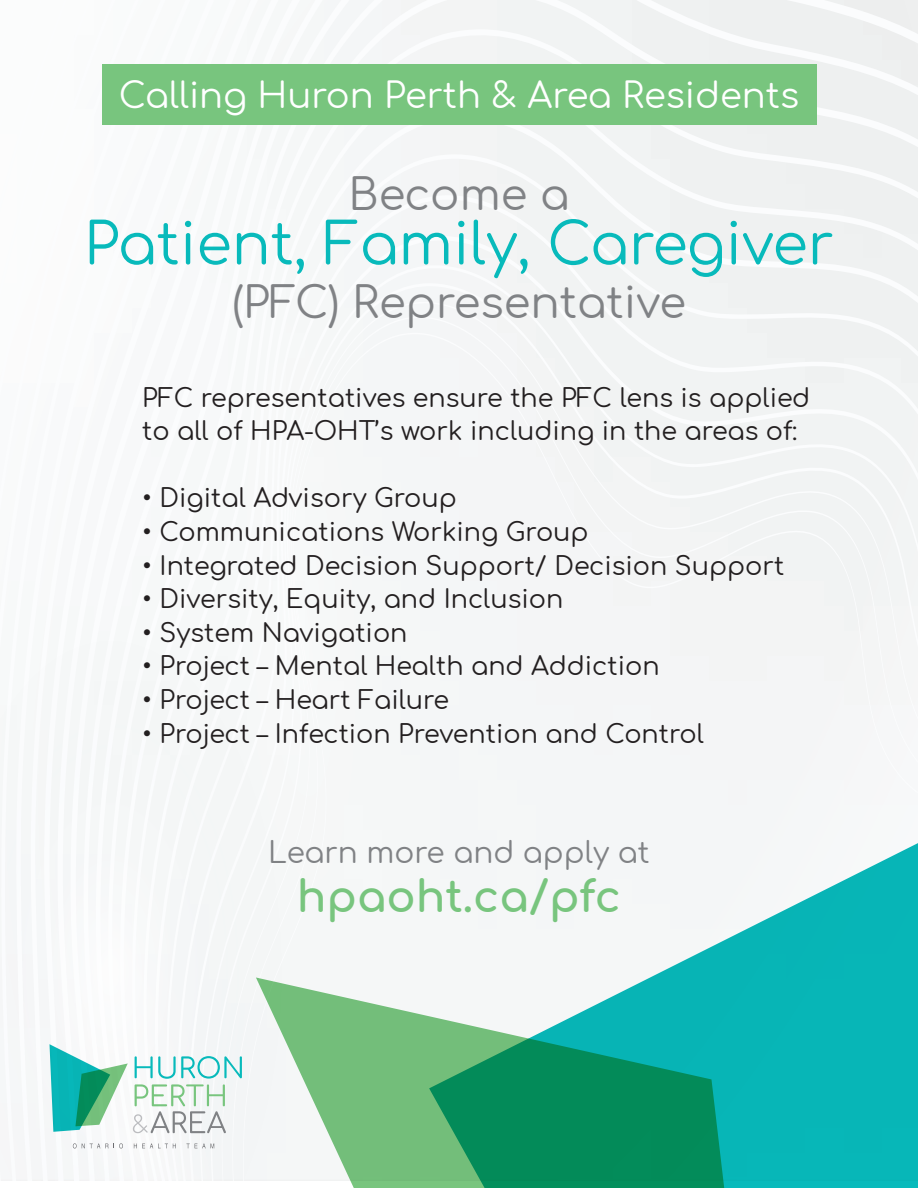
<style>
.page{position:relative;width:918px;height:1188px;background:#fff}
.page>*{position:absolute;margin:0;border:0;box-sizing:border-box;transform-origin:0 0}
.t1{font:57.6px "Comfortaa";color:#08babb}
.t2{font:700 43.5px "Comfortaa";color:#78c57e}
.t3{font:43.35px "Comfortaa";color:#808285}
.t4{font:35.4px "Comfortaa";color:#fff}
.t5{font:29.55px "Comfortaa";color:#808285}
.t6{font:25.5px/33.6px "Comfortaa";color:#231f20}
</style>
<div class="page">
<svg style="left:427px;top:29px;width:491px;height:42px;fill:#f0f2f2"></svg>
<svg style="left:427px;top:112px;width:491px;height:42px;fill:#f1f3f3"></svg>
<svg style="left:427px;top:154px;width:491px;height:41px;fill:#f1f3f3"></svg>
<svg style="left:427px;top:195px;width:491px;height:41px;fill:#f1f3f3"></svg>
<svg style="left:427px;top:236px;width:491px;height:29px;fill:#f1f3f3"></svg>
<div style="left:427px;top:331px;width:491px;height:492px;background:#f4f5f6"></div>
<div style="left:281px;top:0;width:146px;height:978px;background:#f5f7f7"></div>
<svg style="left:281px;top:505px;width:41px;height:246px"></svg>
<div style="left:0;top:640px;width:281px;height:541px;background:#f6f7f7"></div>
<svg style="left:440px;top:823px;width:478px;height:365px;fill:#f4f6f7"></svg>
<svg style="left:256px;top:978px;width:516px;height:210px"></svg>
<svg style="left:73px;top:1143px;width:50px;height:6px"></svg>
<svg style="left:134px;top:1144px;width:42px;height:4px"></svg>
<svg style="left:187px;top:1144px;width:27px;height:4px"></svg>
<svg style="left:50px;top:1044px;width:192px;height:89px"></svg>
<div style="left:102px;top:64px;width:714px;height:61px;background:#78c57e"></div>
<h3 class="t4" style="left:119px;top:63px;width:682px">Calling Huron Perth &amp; Area Residents</h3>
<h3 class="t3" style="left:349px;top:155px;width:222px">Become a</h3>
<h1 class="t1" style="left:84px;top:192px;width:752px">Patient, Family, Caregiver</h1>
<h3 class="t3" style="left:232px;top:263px;width:455px">(PFC) Representative</h3>
<p class="t6" style="left:142px;top:377px;width:670px">PFC representatives ensure the PFC lens is applied to all of HPA-OHT’s work including in the areas of:</p>
<p class="t6" style="left:142px;top:478px;width:316px">• Digital Advisory Group</p>
<p class="t6" style="left:142px;top:511px;width:448px">• Communications Working Group</p>
<p class="t6" style="left:142px;top:545px;width:644px">• Integrated Decision Support/ Decision Support</p>
<p class="t6" style="left:142px;top:579px;width:423px">• Diversity, Equity, and Inclusion</p>
<p class="t6" style="left:142px;top:612px;width:267px">• System Navigation</p>
<p class="t6" style="left:142px;top:646px;width:519px">• Project – Mental Health and Addiction</p>
<p class="t6" style="left:142px;top:679px;width:309px">• Project – Heart Failure</p>
<p class="t6" style="left:142px;top:713px;width:563px">• Project – Infection Prevention and Control</p>
<p class="t5" style="left:268px;top:825px;width:383px">Learn more and apply at</p>
<h2 class="t2" style="left:297px;top:856px;width:326px">hpaoht.ca/pfc</h2>
</div>
